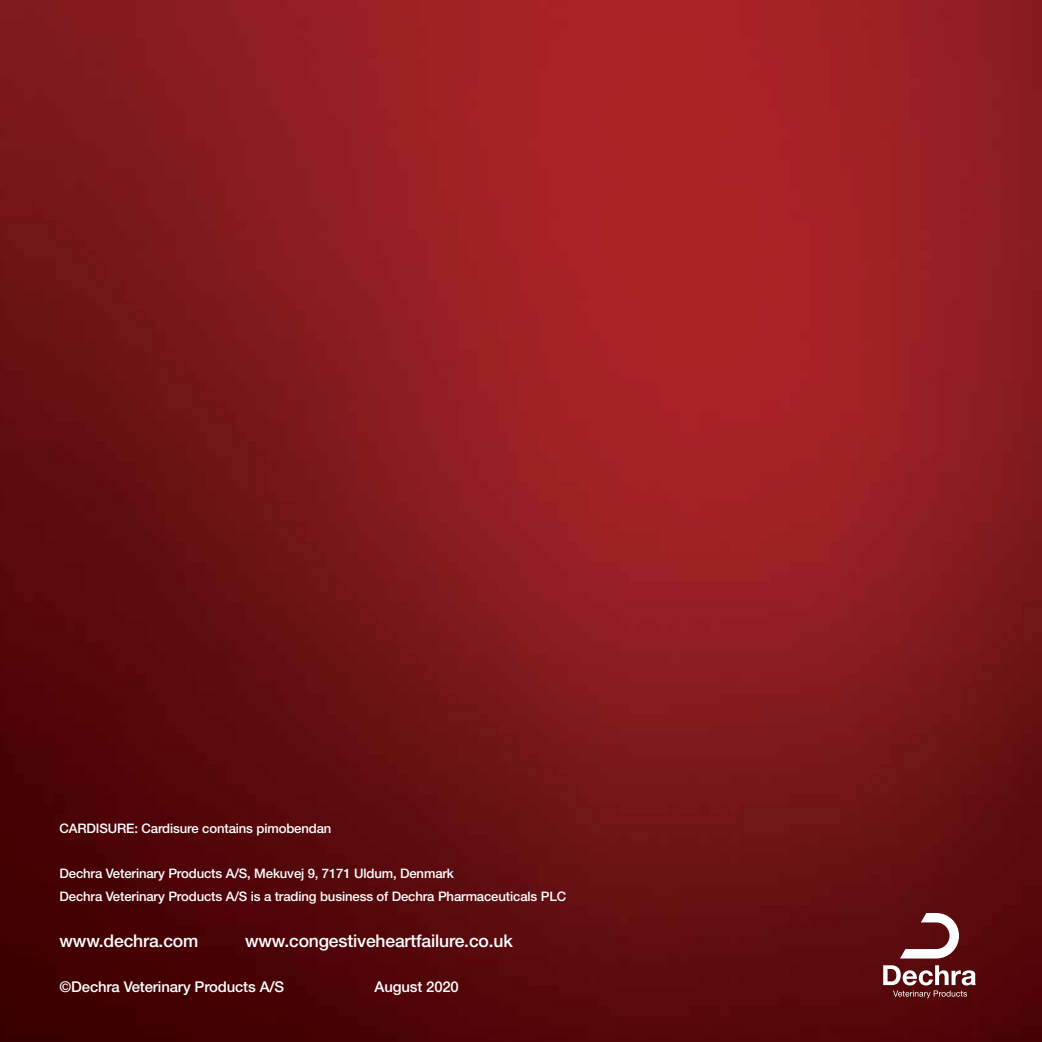
<style>
.page{position:relative;width:1042px;height:1042px;background:#fff}
.page>*{position:absolute;margin:0;border:0;box-sizing:border-box;transform-origin:0 0}
.t1{font:500 17.5px "Helvetica Neue LT Std";letter-spacing:-.01em;color:#fff}
.t2{font:500 14.88px "Helvetica Neue LT Std";letter-spacing:-.01em;color:#fff}
.t3{font:500 13.12px/22.4px "Helvetica Neue LT Std";letter-spacing:-.01em;color:#fff}
</style>
<div class="page">
<img style="left:0;top:0;width:1042px;height:1042px">
<svg style="left:900px;top:913px;width:59px;height:45px"></svg>
<svg style="left:883px;top:965px;width:92px;height:33px"></svg>
<p class="t3" style="left:60px;top:817px;width:273px">CARDISURE: Cardisure contains pimobendan</p>
<p class="t3" style="left:60px;top:862px;width:508px">Dechra Veterinary Products A/S, Mekuvej 9, 7171 Uldum, Denmark<br>Dechra Veterinary Products A/S is a trading business of Dechra Pharmaceuticals PLC</p>
<h1 class="t1" style="left:60px;top:931px;width:140px">www.dechra.com</h1>
<h1 class="t1" style="left:245px;top:931px;width:269px">www.congestiveheartfailure.co.uk</h1>
<p class="t2" style="left:60px;top:978px;width:226px">©Dechra Veterinary Products A/S</p>
<p class="t2" style="left:375px;top:978px;width:86px">August 2020</p>
</div>
